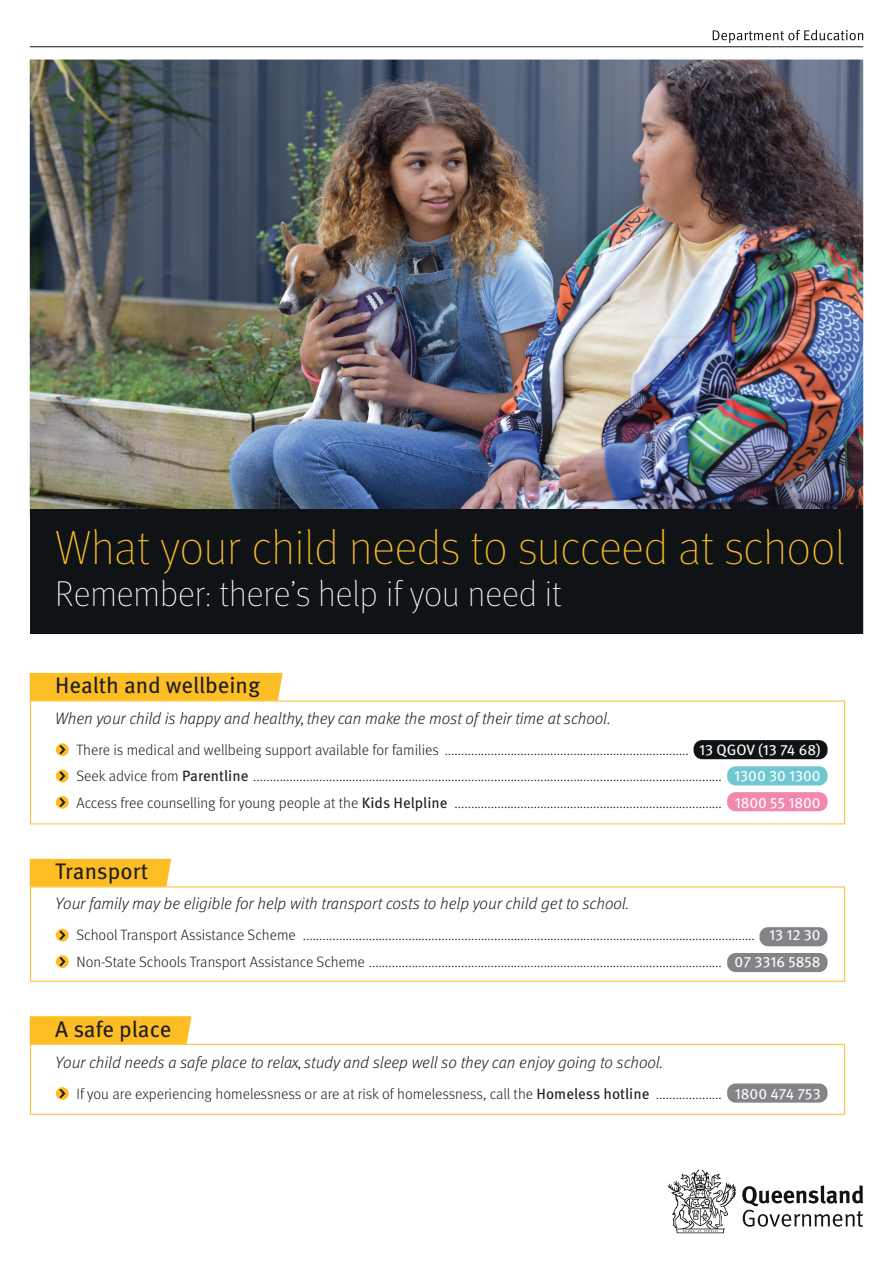
<style>
.page{position:relative;width:893px;height:1263px;background:#fff}
.page>*{position:absolute;margin:0;border:0;box-sizing:border-box;transform-origin:0 0}
.t1{font:100 48px "Meta OT";letter-spacing:-.005em;color:#fdbe25}
.t2{font:100 36px "Meta OT";color:#fff}
.t3{font:22.5px "Meta OT";color:#231f20}
.t4{font:italic 300 16.5px "Meta OT";color:#231f20}
.t5{font:300 15px "Meta OT";color:#231f20}
.s1{font-weight:400;color:#fff}
.s2{font-weight:400}
</style>
<div class="page">
<img style="left:29px;top:29px;width:835px;height:1205px">
<svg style="left:742px;top:1185px;width:121px;height:42px"></svg>
<svg style="left:668px;top:1169px;width:68px;height:64px"></svg>
<svg style="left:713px;top:30px;width:150px;height:13px"></svg>
<hr style="left:30px;top:46px;width:833px;height:1px;background:#111416">
<h1 class="t1" style="left:55px;top:521px;width:791px">What your child needs to succeed at school</h1>
<h2 class="t2" style="left:55px;top:574px;width:508px">Remember: there’s help if you need it</h2>
<h3 class="t3" style="left:55px;top:672px;width:206px">Health and wellbeing</h3>
<p class="t4" style="left:55px;top:709px;width:557px">When your child is happy and healthy, they can make the most of their time at school.</p>
<p class="t5" style="left:55px;top:741px;width:767px">• There is medical and wellbeing support available for families .......................................................................... <span class="s1">13 QGOV (13 74 68)</span></p>
<p class="t5" style="left:55px;top:767px;width:767px">• Seek advice from <span class="s2">Parentline</span> .............................................................................................................................................. <span class="s1">1300 30 1300</span></p>
<p class="t5" style="left:55px;top:794px;width:767px">• Access free counselling for young people at the <span class="s2">Kids Helpline</span> ................................................................................. <span class="s1">1800 55 1800</span></p>
<h3 class="t3" style="left:55px;top:857px;width:95px">Transport</h3>
<p class="t4" style="left:55px;top:894px;width:576px">Your family may be eligible for help with transport costs to help your child get to school.</p>
<p class="t5" style="left:55px;top:926px;width:767px">• School Transport Assistance Scheme ......................................................................................................................................... <span class="s1">13 12 30</span></p>
<p class="t5" style="left:55px;top:953px;width:767px">• Non-State Schools Transport Assistance Scheme ........................................................................................................... <span class="s1">07 3316 5858</span></p>
<h3 class="t3" style="left:55px;top:1016px;width:118px">A safe place</h3>
<p class="t4" style="left:55px;top:1053px;width:610px">Your child needs a safe place to relax, study and sleep well so they can enjoy going to school.</p>
<p class="t5" style="left:55px;top:1085px;width:767px">• If you are experiencing homelessness or are at risk of homelessness, call the <span class="s2">Homeless hotline</span> .................... <span class="s1">1800 474 753</span></p>
</div>
